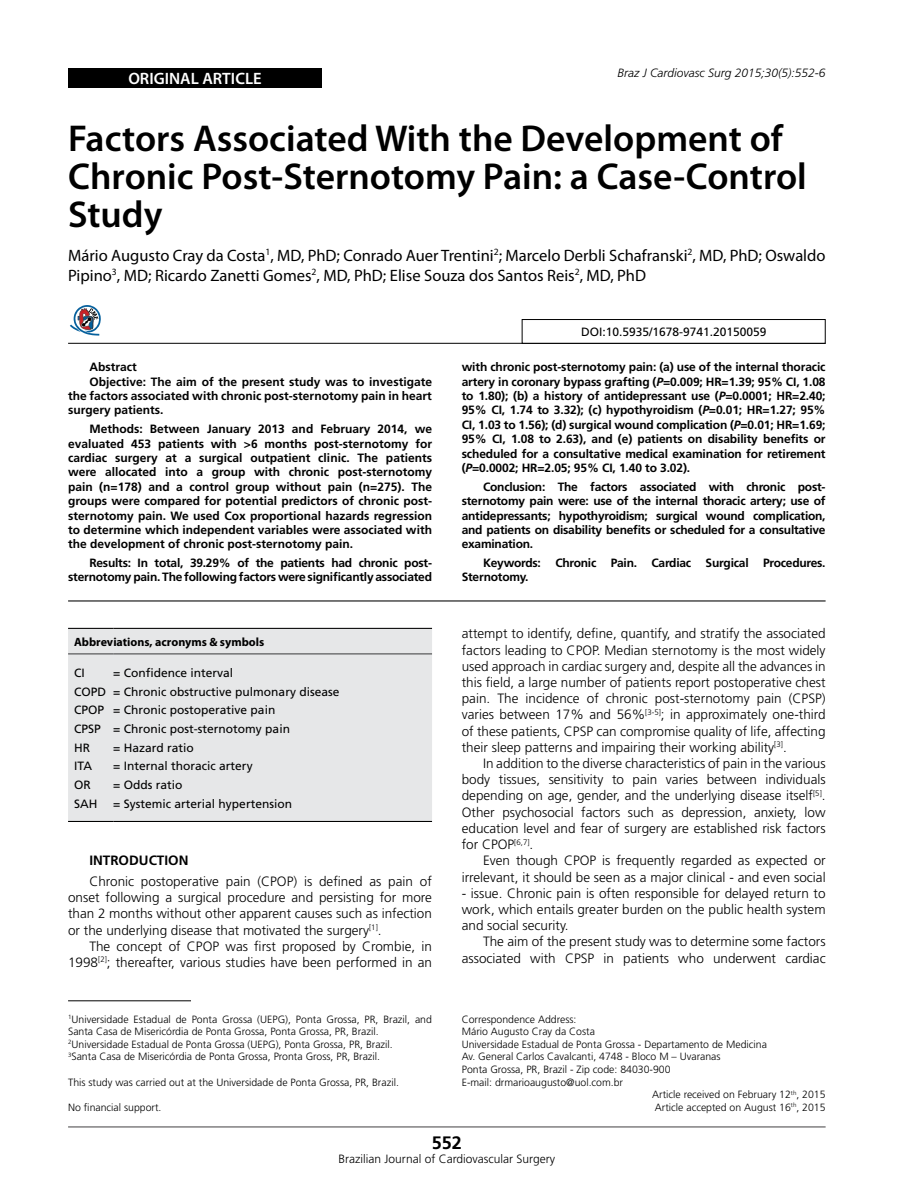
<style>
.page{position:relative;width:915px;height:1191px;background:#fff}
.page>*{position:absolute;margin:0;border:0;box-sizing:border-box;transform-origin:0 0}
.t1{font:600 37.5px/37.5px "Myriad Pro";color:#000}
.t2{font:700 18px "Frutiger";color:#000}
.t3{font:16.5px/19.8px "Myriad Pro";color:#000}
.t4{font:600 16.5px "Myriad Pro";color:#fff}
.t5{font:300 13.5px/16.2px "Frutiger";color:#000;text-align:justify}
.t6{font:700 13.5px "Frutiger";color:#000}
.t7{font:700 12px/14.4px "Frutiger";letter-spacing:-.01em;color:#000;text-align:justify}
.t8{font:12px/18.6px "Frutiger";color:#000}
.t9{font:300 12px "Frutiger";color:#000}
.t10{font:italic 300 12px "Frutiger";color:#000}
.t11{font:700 12px "Myriad Pro";color:#000}
.t12{font:300 10.5px/12.6px "Frutiger";color:#000}
.s1{font-style:italic}
</style>
<div class="page">
<hr style="left:68px;top:1126px;width:757px;height:1px;background:#414042">
<div style="left:68px;top:68px;width:254px;height:20px;background:#000"></div>
<hr style="left:68px;top:600px;width:757px;height:1px;background:#000">
<div style="left:68px;top:629px;width:364px;height:192px;background:#e6e7e8"></div>
<hr style="left:68px;top:628px;width:45px;height:1px;background:#000">
<hr style="left:113px;top:628px;width:319px;height:1px;background:#000">
<hr style="left:68px;top:821px;width:45px;height:1px;background:#000">
<hr style="left:113px;top:821px;width:319px;height:1px;background:#000">
<hr style="left:68px;top:653px;width:45px;height:1px;background:#434345">
<hr style="left:113px;top:653px;width:319px;height:1px;background:#434345">
<hr style="left:68px;top:343px;width:757px;height:1px;background:#000">
<div style="left:521px;top:319px;width:304px;height:25px;border:1px solid #000"></div>
<hr style="left:68px;top:1000px;width:123px;height:1px;background:#000">
<svg style="left:70px;top:305px;width:31px;height:31px"></svg>
<img style="left:78px;top:309px;width:15px;height:20px">
<h3 class="t4" style="left:128px;top:69px;width:135px">ORIGINAL ARTICLE</h3>
<p class="t10" style="left:617px;top:66px;width:210px">Braz J Cardiovasc Surg 2015;30(5):552-6</p>
<h1 class="t1" style="left:68px;top:121px;width:740px">Factors Associated With the Development of<br>Chronic Post-Sternotomy Pain: a Case-Control<br>Study</h1>
<h3 class="t3" style="left:68px;top:246px;width:758px">Mário Augusto Cray da Costa<sup>1</sup>, MD, PhD; Conrado Auer Trentini<sup>2</sup>; Marcelo Derbli Schafranski<sup>2</sup>, MD, PhD; Oswaldo<br>Pipino<sup>3</sup>, MD; Ricardo Zanetti Gomes<sup>2</sup>, MD, PhD; Elise Souza dos Santos Reis<sup>2</sup>, MD, PhD</h3>
<p class="t7" style="left:89px;top:360px;width:49px">Abstract</p>
<p class="t7" style="left:89px;top:374px;width:344px">Objective: The aim of the present study was to investigate</p>
<p class="t7" style="left:68px;top:388px;width:365px">the factors associated with chronic post-sternotomy pain in heart</p>
<p class="t7" style="left:68px;top:403px;width:97px">surgery patients.</p>
<p class="t7" style="left:68px;top:421px;width:365px;text-indent:21px">Methods: Between January 2013 and February 2014, we evaluated 453 patients with &gt;6 months post-sternotomy for cardiac surgery at a surgical outpatient clinic. The patients were allocated into a group with chronic post-sternotomy pain (n=178) and a control group without pain (n=275). The groups were compared for potential predictors of chronic post&shy;sternotomy pain. We used Cox proportional hazards regression to determine which independent variables were associated with the development of chronic post-sternotomy pain.</p>
<p class="t7" style="left:68px;top:555px;width:365px;text-align:right">Results: In total, 39.29% of the patients had chronic post&shy;sternotomy pain. The following factors were significantly associated</p>
<p class="t11" style="left:74px;top:635px;width:192px">Abbreviations, acronyms &amp; symbols</p>
<p class="t8" style="left:74px;top:663px;width:34px">CI<br>COPD<br>CPOP<br>CPSP<br>HR<br>ITA<br>OR<br>SAH</p>
<p class="t8" style="left:113px;top:663px;width:227px">= Confidence interval<br>= Chronic obstructive pulmonary disease = Chronic postoperative pain<br>= Chronic post-sternotomy pain<br>= Hazard ratio<br>= Internal thoracic artery<br>= Odds ratio<br>= Systemic arterial hypertension</p>
<p class="t6" style="left:89px;top:853px;width:101px">INTRODUCTION</p>
<p class="t5" style="left:68px;top:873px;width:365px;text-indent:21px">Chronic postoperative pain (CPOP) is defined as pain of onset following a surgical procedure and persisting for more than 2 months without other apparent causes such as infection or the underlying disease that motivated the surgery<sup>[1]</sup>.</p>
<p class="t5" style="left:68px;top:938px;width:365px;text-align:right">The concept of CPOP was first proposed by Crombie, in<br>1998<sup>[2]</sup>; thereafter, various studies have been performed in an</p>
<p class="t12" style="left:68px;top:1012px;width:365px"><sup>1</sup>Universidade Estadual de Ponta Grossa (UEPG), Ponta Grossa, PR, Brazil, and Santa Casa de Misericórdia de Ponta Grossa, Ponta Grossa, PR, Brazil.<br><sup>2</sup>Universidade Estadual de Ponta Grossa (UEPG), Ponta Grossa, PR, Brazil.<br><sup>3</sup>Santa Casa de Misericórdia de Ponta Grossa, Pronta Gross, PR, Brazil.</p>
<p class="t12" style="left:68px;top:1075px;width:332px">This study was carried out at the Universidade de Ponta Grossa, PR, Brazil.</p>
<p class="t12" style="left:68px;top:1100px;width:95px">No financial support.</p>
<p class="t8" style="left:580px;top:322px;width:187px">DOI:10.5935/1678-9741.20150059</p>
<p class="t7" style="left:461px;top:360px;width:365px">with chronic post-sternotomy pain: (a) use of the internal thoracic artery in coronary bypass grafting (<span class="s1">P</span>=0.009; HR=1.39; 95% CI, 1.08 to 1.80); (b) a history of antidepressant use (<span class="s1">P</span>=0.0001; HR=2.40; 95% CI, 1.74 to 3.32); (c) hypothyroidism (<span class="s1">P</span>=0.01; HR=1.27; 95% CI, 1.03 to 1.56); (d) surgical wound complication (<span class="s1">P</span>=0.01; HR=1.69; 95% CI, 1.08 to 2.63), and (e) patients on disability benefits or scheduled for a consultative medical examination for retirement (<span class="s1">P</span>=0.0002; HR=2.05; 95% CI, 1.40 to 3.02).</p>
<p class="t7" style="left:461px;top:479px;width:365px;text-indent:21px">Conclusion: The factors associated with chronic post&shy;sternotomy pain were: use of the internal thoracic artery; use of antidepressants; hypothyroidism; surgical wound complication, and patients on disability benefits or scheduled for a consultative examination.</p>
<p class="t7" style="left:461px;top:555px;width:365px;text-indent:21px">Keywords: Chronic Pain. Cardiac Surgical Procedures.<br>Sternotomy.</p>
<p class="t5" style="left:461px;top:625px;width:365px">attempt to identify, define, quantify, and stratify the associated factors leading to CPOP. Median sternotomy is the most widely used approach in cardiac surgery and, despite all the advances in this field, a large number of patients report postoperative chest pain. The incidence of chronic post-sternotomy pain (CPSP) varies between 17% and 56%<sup>[3-5]</sup>; in approximately one-third of these patients, CPSP can compromise quality of life, affecting their sleep patterns and impairing their working ability<sup>[3]</sup>.</p>
<p class="t5" style="left:461px;top:755px;width:365px;text-indent:21px">In addition to the diverse characteristics of pain in the various body tissues, sensitivity to pain varies between individuals depending on age, gender, and the underlying disease itself<sup>[5]</sup>.<br>Other psychosocial factors such as depression, anxiety, low education level and fear of surgery are established risk factors for CPOP<sup>[6,7]</sup>.</p>
<p class="t5" style="left:461px;top:852px;width:365px;text-align:right">Even though CPOP is frequently regarded as expected or irrelevant, it should be seen as a major clinical - and even social</p>
<p class="t5" style="left:461px;top:885px;width:365px">- issue. Chronic pain is often responsible for delayed return to work, which entails greater burden on the public health system and social security.</p>
<p class="t5" style="left:461px;top:933px;width:365px;text-align:right">The aim of the present study was to determine some factors associated with CPSP in patients who underwent cardiac</p>
<p class="t12" style="left:461px;top:1012px;width:116px">Correspondence Address:</p>
<p class="t12" style="left:461px;top:1025px;width:135px">Mário Augusto Cray da Costa</p>
<p class="t12" style="left:461px;top:1037px;width:306px">Universidade Estadual de Ponta Grossa - Departamento de Medicina</p>
<p class="t12" style="left:461px;top:1050px;width:260px">Av. General Carlos Cavalcanti, 4748 - Bloco M – Uvaranas</p>
<p class="t12" style="left:461px;top:1063px;width:210px">Ponta Grossa, PR, Brazil - Zip code: 84030-900</p>
<p class="t12" style="left:461px;top:1075px;width:163px">E-mail: drmarioaugusto@uol.com.br</p>
<p class="t12" style="left:652px;top:1088px;width:175px">Article received on February 12<sup>th</sup>, 2015</p>
<p class="t12" style="left:654px;top:1100px;width:172px">Article accepted on August 16<sup>th</sup>, 2015</p>
<h2 class="t2" style="left:431px;top:1132px;width:32px">552</h2>
<p class="t9" style="left:338px;top:1152px;width:218px">Brazilian Journal of Cardiovascular Surgery</p>
</div>
